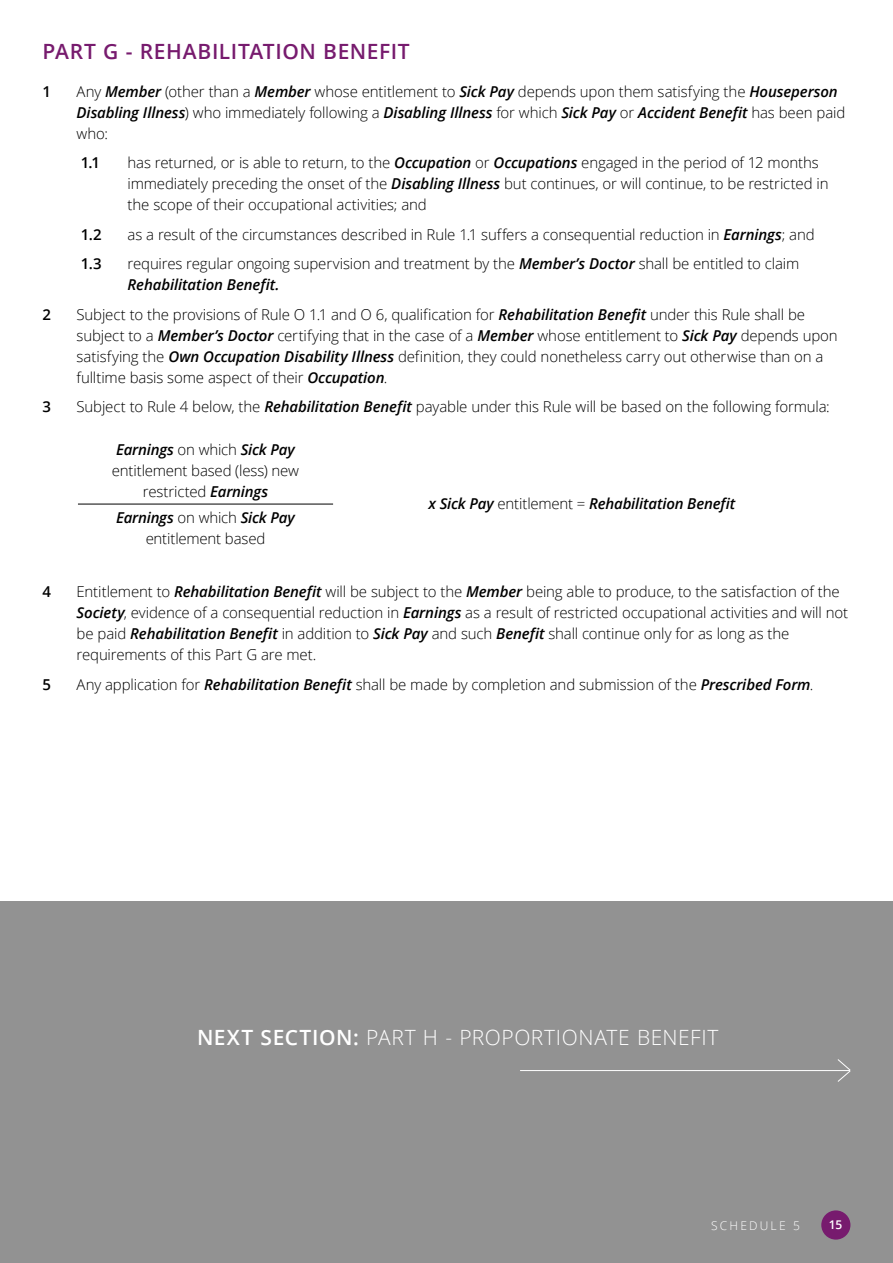
<style>
.page{position:relative;width:893px;height:1263px;background:#fff}
.page>*{position:absolute;margin:0;border:0;box-sizing:border-box;transform-origin:0 0}
.t1{font:300 21px "Open Sans";letter-spacing:.025em;color:#fff}
.t2{font:600 21px "Open Sans";letter-spacing:.03em;color:#771b6e}
.t3{font:300 15px/21px "Open Sans";letter-spacing:-.01em;color:#000}
.t4{font:italic 600 15px "Open Sans";letter-spacing:-.015em;color:#000}
.t5{font:600 15px "Open Sans";color:#000}
.t6{font:300 12px "Open Sans";letter-spacing:.185em;color:#fff}
.t7{font:600 12px "Open Sans";color:#fff}
.s1{font-weight:600;font-style:italic}
.s2{font-weight:300;font-style:normal}
.s3{font-weight:600}
</style>
<div class="page">
<div style="left:0;top:901px;width:893px;height:362px;background:#929292"></div>
<hr style="left:520px;top:1070px;width:330px;height:1px;background:#fff">
<svg style="left:837px;top:1059px;width:14px;height:23px"></svg>
<div style="left:821px;top:1210px;width:29px;height:29px;background:#771b6e;border-radius:50%"></div>
<hr style="left:78px;top:504px;width:255px;height:1px;background:#000">
<h1 class="t2" style="left:43px;top:37px;width:369px">PART G - REHABILITATION BENEFIT</h1>
<p class="t5" style="left:43px;top:81px;width:10px">1</p>
<p class="t3" style="left:77px;top:80px;width:770px">Any <span class="s1">Member</span> (other than a <span class="s1">Member</span> whose entitlement to <span class="s1">Sick Pay</span> depends upon them satisfying the <span class="s1">Houseperson<br>Disabling Illness</span>) who immediately following a <span class="s1">Disabling Illness</span> for which <span class="s1">Sick Pay</span> or <span class="s1">Accident Benefit</span> has been paid who:</p>
<p class="t5" style="left:81px;top:152px;width:21px">1.1</p>
<p class="t3" style="left:128px;top:152px;width:702px">has returned, or is able to return, to the <span class="s1">Occupation</span> or <span class="s1">Occupations</span> engaged in the period of 12 months immediately preceding the onset of the <span class="s1">Disabling Illness</span> but continues, or will continue, to be restricted in the scope of their occupational activities; and</p>
<p class="t5" style="left:81px;top:224px;width:22px">1.2</p>
<p class="t3" style="left:128px;top:223px;width:689px">as a result of the circumstances described in Rule 1.1 suffers a consequential reduction in <span class="s1">Earnings</span>; and</p>
<p class="t5" style="left:81px;top:253px;width:22px">1.3</p>
<p class="t3" style="left:128px;top:253px;width:673px">requires regular ongoing supervision and treatment by the <span class="s1">Member’s Doctor</span> shall be entitled to claim<br><span class="s1">Rehabilitation Benefit.</span></p>
<p class="t5" style="left:43px;top:304px;width:10px">2</p>
<p class="t3" style="left:77px;top:303px;width:763px">Subject to the provisions of Rule O 1.1 and O 6, qualification for <span class="s1">Rehabilitation Benefit</span> under this Rule shall be subject to a <span class="s1">Member’s Doctor</span> certifying that in the case of a <span class="s1">Member</span> whose entitlement to <span class="s1">Sick Pay</span> depends upon satisfying the <span class="s1">Own Occupation Disability Illness</span> definition, they could nonetheless carry out otherwise than on a fulltime basis some aspect of their <span class="s1">Occupation</span>.</p>
<p class="t5" style="left:43px;top:396px;width:10px">3</p>
<p class="t3" style="left:77px;top:396px;width:755px">Subject to Rule 4 below, the <span class="s1">Rehabilitation Benefit</span> payable under this Rule will be based on the following formula:</p>
<p class="t3" style="left:112px;top:439px;width:189px;text-align:center"><span class="s1">Earnings</span> on which <span class="s1">Sick Pay </span>entitlement based (less) new restricted <span class="s1">Earnings</span></p>
<p class="t3" style="left:116px;top:506px;width:180px;text-align:center"><span class="s1">Earnings</span> on which <span class="s1">Sick Pay </span>entitlement based</p>
<p class="t4" style="left:428px;top:493px;width:308px">x Sick Pay <span class="s2">entitlement =</span> Rehabilitation Benefit</p>
<p class="t5" style="left:43px;top:581px;width:10px">4</p>
<p class="t3" style="left:77px;top:581px;width:773px">Entitlement to <span class="s1">Rehabilitation Benefit</span> will be subject to the <span class="s1">Member</span> being able to produce, to the satisfaction of the <span class="s1">Society</span>, evidence of a consequential reduction in <span class="s1">Earnings</span> as a result of restricted occupational activities and will not be paid <span class="s1">Rehabilitation Benefit</span> in addition to <span class="s1">Sick Pay</span> and such <span class="s1">Benefit</span> shall continue only for as long as the requirements of this Part G are met.</p>
<p class="t5" style="left:43px;top:674px;width:10px">5</p>
<p class="t3" style="left:77px;top:673px;width:738px">Any application for <span class="s1">Rehabilitation Benefit</span> shall be made by completion and submission of the <span class="s1">Prescribed Form</span>.</p>
<h1 class="t1" style="left:197px;top:1023px;width:523px"><span class="s3">NEXT SECTION:</span> PART H - PROPORTIONATE BENEFIT</h1>
<p class="t6" style="left:711px;top:1217px;width:91px">SCHEDULE 5</p>
<p class="t7" style="left:829px;top:1217px;width:15px">15</p>
</div>
